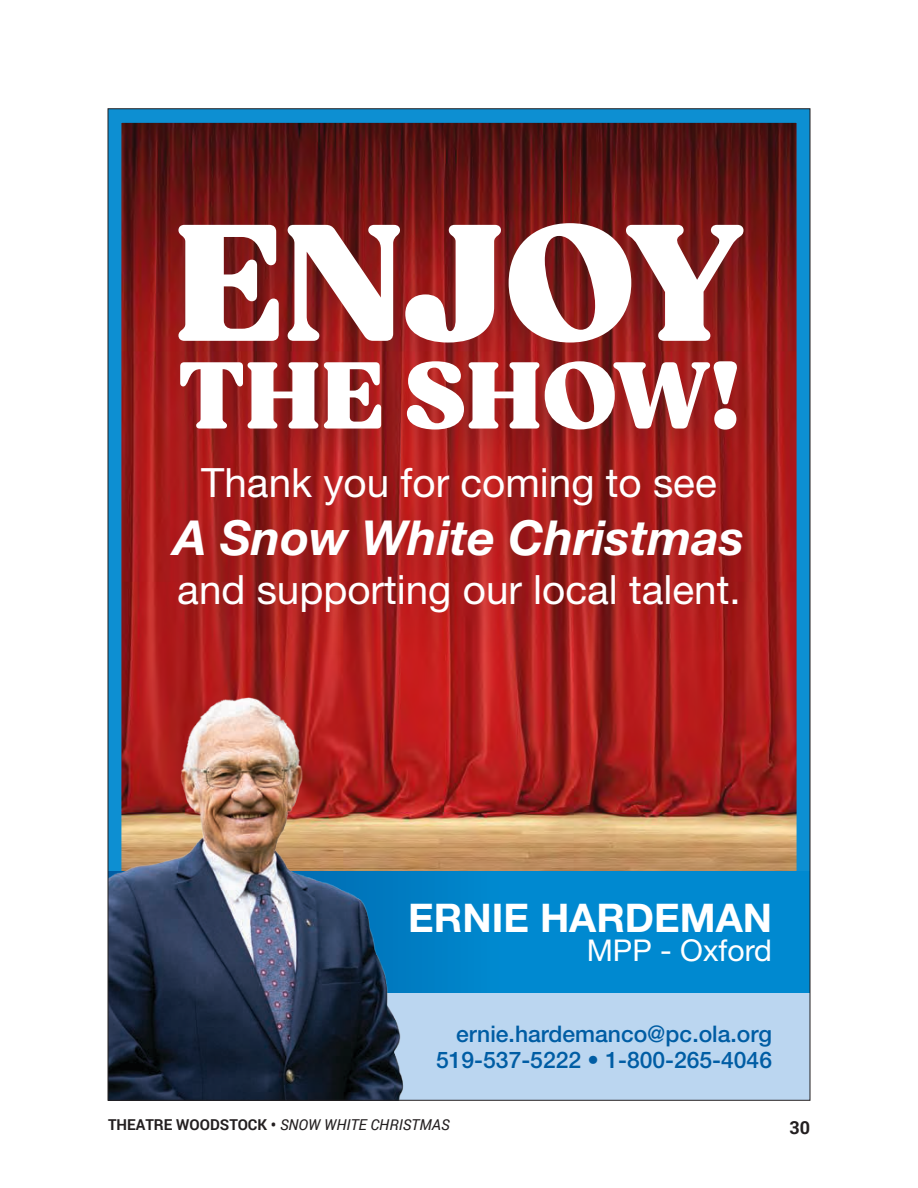
<style>
.page{position:relative;width:918px;height:1188px;background:#fff}
.page>*{position:absolute;margin:0;border:0;box-sizing:border-box;transform-origin:0 0}
.t1{font:900 170.55px "Fields";letter-spacing:-.005em;color:#fff}
.t2{font:900 97.5px "Fields";color:#fff}
.t3{font:italic 700 48.3px "Helvetica Neue LT Std";color:#fff}
.t4{font:40.5px "Helvetica Neue LT Std";color:#fff}
.t5{font:700 39.6px "Helvetica Neue LT Std";color:#fff}
.t6{font:30px "Helvetica Neue LT Std";color:#fff}
.t7{font:500 22.95px/26.8px "Helvetica Neue LT Std";color:#005da4;text-align:right}
.t8{font:700 18px "Roboto";color:#231f20}
.t9{font:italic 15px "Roboto";color:#231f20}
.s1{font-weight:700;font-style:normal}
</style>
<div class="page">
<img style="left:123px;top:124px;width:672px;height:747px">
<div style="left:108px;top:109px;width:702px;height:837px;border:14px solid #0089d0"></div>
<div style="left:108px;top:871px;width:702px;height:122px;background:#0089d0"></div>
<div style="left:108px;top:993px;width:702px;height:107px;background:#bbd6f0"></div>
<img style="left:110px;top:690px;width:310px;height:409px">
<div style="left:146px;top:195px;width:650px;height:470px;background:#231f20;opacity:.3"></div>
<h1 class="t1" style="left:174px;top:181px;width:572px">ENJOY</h1>
<h2 class="t2" style="left:178px;top:337px;width:563px">THE SHOW!</h2>
<h3 class="t4" style="left:201px;top:458px;width:517px">Thank you for coming to see</h3>
<h3 class="t3" style="left:174px;top:508px;width:572px">A Snow White Christmas</h3>
<h3 class="t4" style="left:177px;top:565px;width:565px">and supporting our local talent.</h3>
<h3 class="t5" style="left:408px;top:893px;width:365px">ERNIE HARDEMAN</h3>
<h3 class="t6" style="left:587px;top:933px;width:187px">MPP - Oxford</h3>
<p class="t7" style="left:436px;top:1020px;width:337px">ernie.hardemanco@pc.ola.org<br>519-537-5222 • 1-800-265-4046</p>
<p class="t9" style="left:108px;top:1114px;width:343px"><span class="s1">THEATRE WOODSTOCK •</span> SNOW WHITE CHRISTMAS</p>
<p class="t8" style="left:789px;top:1115px;width:22px">30</p>
</div>
